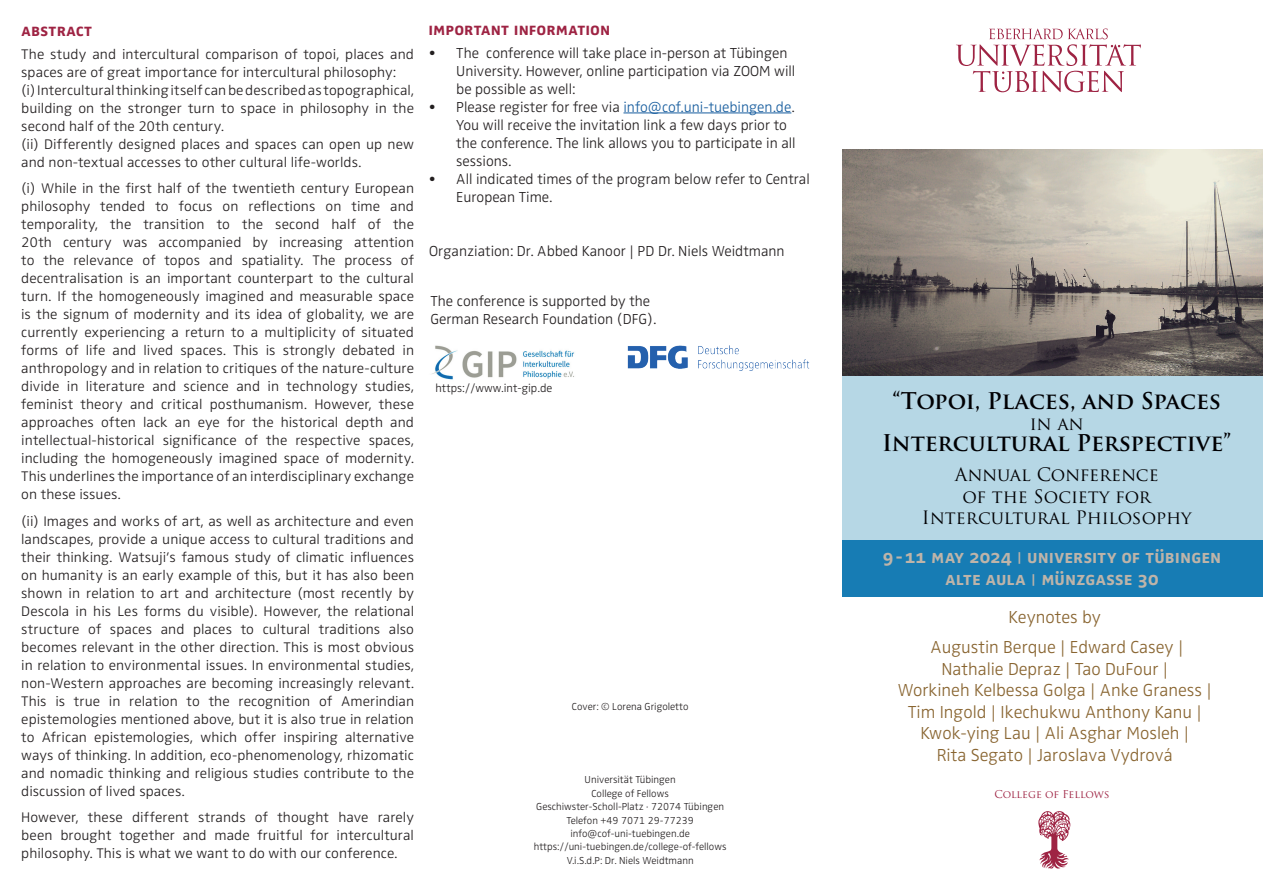
<style>
.page{position:relative;width:1263px;height:893px;background:#fff}
.page>*{position:absolute;margin:0;border:0;box-sizing:border-box;transform-origin:0 0}
.t1{font:700 22.5px "Trajan Pro";color:#000003}
.t2{font:700 19.5px/21.3px "Zwo OT";letter-spacing:-.025em;color:#beb4a9;text-align:center}
.t3{font:300 18px/21.6px "Zwo OT";color:#896531;text-align:center}
.t4{font:18px/21.6px "Trajan Pro";color:#000003;text-align:center}
.t5{font:700 18px "Zwo OT";letter-spacing:-.025em;color:#9e2343}
.t6{font:300 15px/18px "Zwo OT";color:#231f20}
.t7{font:300 14.4px/18px "Zwo OT";letter-spacing:.005em;color:#231f20;text-align:justify;scale:1.04 1}
.t8{font:300 12px "Zwo OT";color:#231f20}
.t9{font:300 10.5px/13.4px "Zwo OT";color:#231f20;text-align:center}
.t10{font:10.5px "Trajan Pro";color:#9e2343}
.s1{color:#175d9e}
.s2{font-weight:400}
</style>
<div class="page">
<svg style="left:1038px;top:811px;width:32px;height:57px"></svg>
<svg style="left:956px;top:29px;width:185px;height:63px"></svg>
<div style="left:842px;top:539px;width:421px;height:58px;background:#177cb4"></div>
<div style="left:842px;top:375px;width:421px;height:165px;background:#b6d7e5"></div>
<img style="left:842px;top:149px;width:421px;height:227px">
<img style="left:432px;top:345px;width:143px;height:35px">
<hr style="left:623px;top:112px;width:168px;height:1px;background:#175d9e">
<img style="left:627px;top:345px;width:183px;height:26px">
<p class="t5" style="left:21px;top:19px;width:73px">Abstract</p>
<p class="t5" style="left:428px;top:19px;width:184px">Im portant information</p>
<p class="t7" style="left:21px;top:45px;width:379px;text-align:left">The study and intercultural comparison of topoi, places and spaces are of great importance for intercultural philosophy: (i) Intercultural thinking itself can be described as topographical, building on the stronger turn to space in philosophy in the second half of the 20th century.<br>(ii) Differently designed places and spaces can open up new and non-textual accesses to other cultural life-worlds.</p>
<p class="t7" style="left:21px;top:180px;width:379px">(i) While in the first half of the twentieth century European philosophy tended to focus on reflections on time and temporality, the transition to the second half of the 20th century was accompanied by increasing attention to the relevance of topos and spatiality. The process of decentralisation is an important counterpart to the cultural turn. If the homogeneously imagined and measurable space is the signum of modernity and its idea of globality, we are currently experiencing a return to a multiplicity of situated forms of life and lived spaces. This is strongly debated in anthropology and in relation to critiques of the nature-culture divide in literature and science and in technology studies, feminist theory and critical posthumanism. However, these approaches often lack an eye for the historical depth and intellectual-historical significance of the respective spaces, including the homogeneously imagined space of modernity.<br>This underlines the importance of an interdisciplinary exchange on these issues.</p>
<p class="t7" style="left:21px;top:512px;width:379px">(ii) Images and works of art, as well as architecture and even landscapes, provide a unique access to cultural traditions and their thinking. Watsuji’s famous study of climatic influences on humanity is an early example of this, but it has also been shown in relation to art and architecture (most recently by Descola in his Les forms du visible). However, the relational structure of spaces and places to cultural traditions also becomes relevant in the other direction. This is most obvious in relation to environmental issues. In environmental studies, non-Western approaches are becoming increasingly relevant.<br>This is true in relation to the recognition of Amerindian epistemologies mentioned above, but it is also true in relation to African epistemologies, which offer inspiring alternative ways of thinking. In addition, eco-phenomenology, rhizomatic and nomadic thinking and religious studies contribute to the discussion of lived spaces.</p>
<p class="t7" style="left:21px;top:809px;width:379px">However, these different strands of thought have rarely been brought together and made fruitful for intercultural philosophy. This is what we want to do with our conference.</p>
<p class="t6" style="left:456px;top:44px;width:340px;text-indent:-27px">• The conference will take place in-person at Tübingen<br>University. However, online participation via ZOOM will be possible as well:</p>
<p class="t6" style="left:456px;top:98px;width:341px;text-indent:-27px">• Please register for free via <span class="s1">info@cof.uni-tuebingen.de</span>.<br>You will receive the invitation link a few days prior to the conference. The link allows you to participate in all sessions.</p>
<p class="t6" style="left:456px;top:170px;width:355px;text-indent:-27px">• All indicated times of the program below refer to Central<br>European Time.</p>
<p class="t6" style="left:429px;top:242px;width:357px">Organziation: Dr. Abbed Kanoor | PD Dr. Niels Weidtmann</p>
<p class="t6" style="left:430px;top:292px;width:227px">The conference is supported by the<br>German Research Foundation (DFG).</p>
<p class="t8" style="left:435px;top:381px;width:118px">https://www.int-gip.de</p>
<p class="t9" style="left:572px;top:700px;width:118px">Cover: © Lorena Grigoletto</p>
<p class="t9" style="left:534px;top:773px;width:194px">Universität Tübingen<br>College of Fellows<br>Geschiwster-Scholl-Platz · 72074 Tübingen<br>Telefon +49 7071 29-77239 info@cof-uni-tuebingen.de https://uni-tuebingen.de/college-of-fellows</p>
<p class="t9" style="left:567px;top:854px;width:128px">V.i.S.d.P: Dr. Niels Weidtmann</p>
<h1 class="t1" style="left:892px;top:387px;width:330px">“Topoi, Places, and Spaces</h1>
<p class="t4" style="left:1030px;top:413px;width:55px">in an</p>
<h1 class="t1" style="left:882px;top:429px;width:351px">Intercultural Perspective”</h1>
<p class="t4" style="left:922px;top:464px;width:271px">Annual Conference<br>of the Society for<br>Intercultural Philosophy</p>
<h2 class="t2" style="left:882px;top:547px;width:341px">9-11 May 2024 <span class="s2">|</span> University of Tübingen<br>Alte Au la <span class="s2">|</span> Münzgasse 30</h2>
<p class="t3" style="left:930px;top:602px;width:254px;line-height:30.2px">Keynotes by<br>Augustin Berque | Edward Casey |</p>
<p class="t3" style="left:898px;top:658px;width:316px">Nathalie Depraz | Tao DuFour |<br>Workineh Kelbessa Golga | Anke Graness | Tim Ingold | Ikechukwu Anthony Kanu | Kwok-ying Lau | Ali Asghar Mosleh |<br>Rita Segato | Jaroslava Vydrová</p>
<p class="t10" style="left:994px;top:787px;width:117px">College of Fellows</p>
</div>
